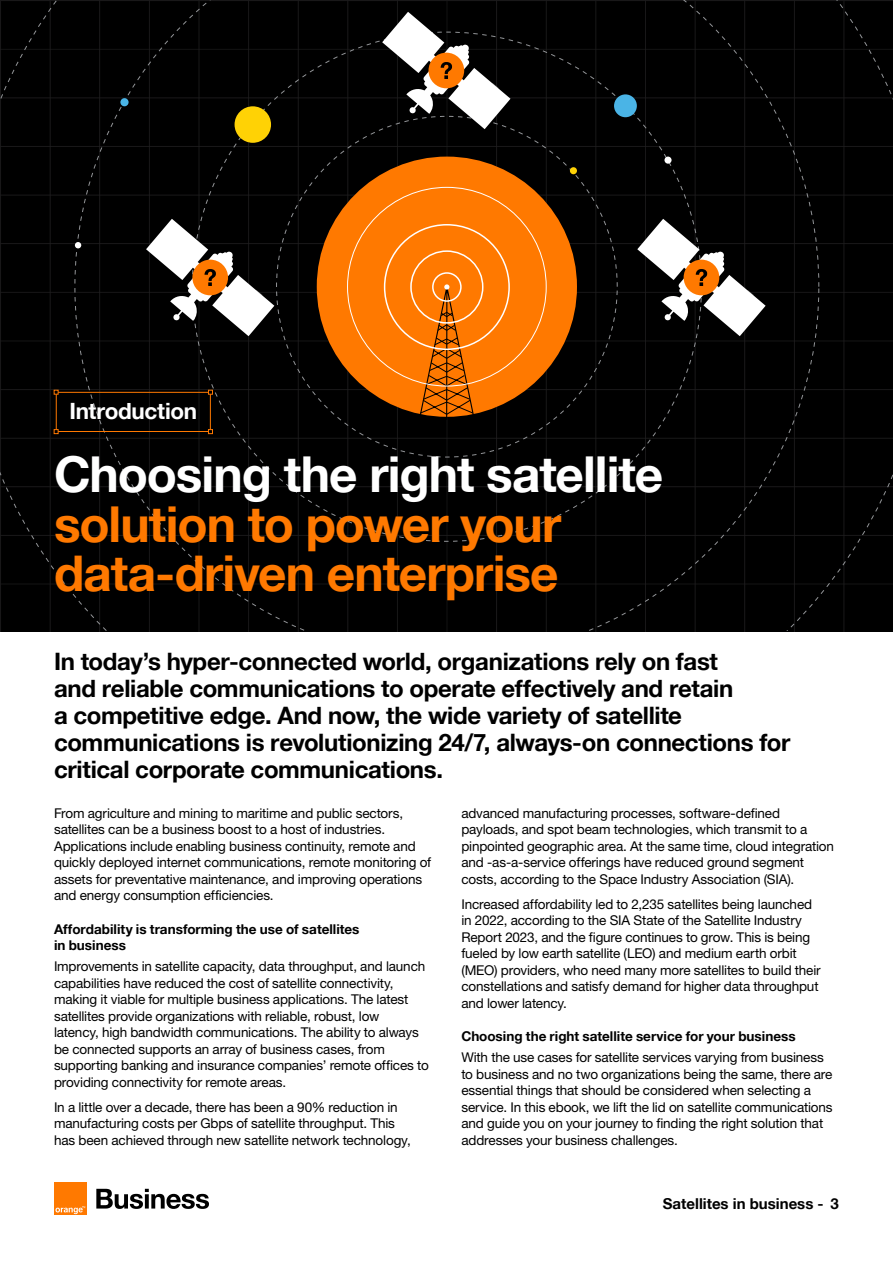
<style>
.page{position:relative;width:893px;height:1263px;background:#fff}
.page>*{position:absolute;margin:0;border:0;box-sizing:border-box;transform-origin:0 0}
.t1{font:700 49.5px/49.5px "Helvetica 75";letter-spacing:-.02em;color:#ff7900}
.t2{font:700 49.5px "Helvetica 75";letter-spacing:-.02em;color:#fff}
.t3{font:700 24px/27px "Helvetica 75";letter-spacing:-.015em;color:#000}
.t4{font:700 22.5px "Helvetica 75";letter-spacing:-.015em;color:#fff}
.t5{font:700 15px "Helvetica 75";color:#000}
.t6{font:13.5px/16.5px "Helvetica Neue";letter-spacing:-.01em;color:#000}
.t7{font:700 13.5px/16.5px "Helvetica 75";color:#000}
</style>
<div class="page">
<svg style="left:96px;top:1189px;width:113px;height:20px"></svg>
<div style="left:54px;top:1182px;width:32px;height:33px;background:#ff7900"></div>
<svg style="left:55px;top:1206px;width:30px;height:8px"></svg>
<div style="left:1px;top:1px;width:892px;height:630px;background:#000"></div>
<div style="left:614px;top:94px;width:23px;height:23px;background:#4ab4e6;border-radius:50%"></div>
<div style="left:235px;top:106px;width:36px;height:37px;background:#ffd205;border-radius:50%"></div>
<div style="left:570px;top:167px;width:7px;height:7px;background:#ffd205;border-radius:50%"></div>
<div style="left:664px;top:157px;width:8px;height:7px;background:#fff;border-radius:50%"></div>
<svg style="left:75px;top:242px;width:6px;height:6px"></svg>
<div style="left:120px;top:98px;width:9px;height:8px;background:#4ab4e6;border-radius:50%"></div>
<div style="left:317px;top:157px;width:260px;height:260px;background:#ff7900;border-radius:50%"></div>
<svg style="left:419px;top:281px;width:56px;height:139px"></svg>
<div style="left:432px;top:272px;width:30px;height:30px;border:2px solid #fff;border-radius:50%"></div>
<div style="left:410px;top:250px;width:73px;height:74px;border:2px solid #fff;border-radius:50%"></div>
<div style="left:384px;top:224px;width:126px;height:126px;border:2px solid #fff;border-radius:50%"></div>
<svg style="left:146px;top:219px;width:128px;height:117px"></svg>
<svg style="left:637px;top:219px;width:128px;height:117px"></svg>
<svg style="left:382px;top:12px;width:128px;height:117px"></svg>
<div style="left:56px;top:392px;width:154px;height:40px;border:1px solid #ff7900"></div>
<svg style="left:54px;top:429px;width:4px;height:5px"></svg>
<svg style="left:208px;top:390px;width:5px;height:4px"></svg>
<svg style="left:54px;top:390px;width:4px;height:4px"></svg>
<svg style="left:208px;top:429px;width:5px;height:5px"></svg>
<h3 class="t4" style="left:69px;top:397px;width:129px">Introduction</h3>
<h1 class="t2" style="left:54px;top:444px;width:611px">Choosing the right satellite</h1>
<h1 class="t1" style="left:54px;top:498px;width:509px">solution to power your data-driven enterprise</h1>
<p class="t3" style="left:54px;top:647px;width:738px">In today’s hyper-connected world, organizations rely on fast<br>and reliable communications to operate effectively and retain<br>a competitive edge. And now, the wide variety of satellite communications is revolutionizing 24/7, always-on connections for critical corporate communications.</p>
<p class="t6" style="left:461px;top:805px;width:374px">advanced manufacturing processes, software-defined payloads, and spot beam technologies, which transmit to a pinpointed geographic area. At the same time, cloud integration and -as-a-service offerings have reduced ground segment costs, according to the Space Industry Association (SIA).</p>
<p class="t6" style="left:461px;top:896px;width:361px">Increased affordability led to 2,235 satellites being launched in 2022, according to the SIA State of the Satellite Industry Report 2023, and the figure continues to grow. This is being fueled by low earth satellite (LEO) and medium earth orbit (MEO) providers, who need many more satellites to build their constellations and satisfy demand for higher data throughput and lower latency.</p>
<p class="t7" style="left:461px;top:1028px;width:336px">Choosing the right satellite service for your business</p>
<p class="t6" style="left:461px;top:1049px;width:373px">With the use cases for satellite services varying from business to business and no two organizations being the same, there are essential things that should be considered when selecting a service. In this ebook, we lift the lid on satellite communications and guide you on your journey to finding the right solution that addresses your business challenges.</p>
<p class="t6" style="left:54px;top:805px;width:379px">From agriculture and mining to maritime and public sectors, satellites can be a business boost to a host of industries.<br>Applications include enabling business continuity, remote and quickly deployed internet communications, remote monitoring of assets for preventative maintenance, and improving operations and energy consumption efficiencies.</p>
<p class="t7" style="left:54px;top:920px;width:307px">Affordability is transforming the use of satellites in business</p>
<p class="t6" style="left:54px;top:958px;width:376px">Improvements in satellite capacity, data throughput, and launch capabilities have reduced the cost of satellite connectivity, making it viable for multiple business applications. The latest satellites provide organizations with reliable, robust, low<br>latency, high bandwidth communications. The ability to always be connected supports an array of business cases, from supporting banking and insurance companies’ remote offices to providing connectivity for remote areas.</p>
<p class="t6" style="left:54px;top:1098px;width:358px">In a little over a decade, there has been a 90% reduction in manufacturing costs per Gbps of satellite throughput. This has been achieved through new satellite network technology,</p>
<p class="t5" style="left:663px;top:1194px;width:178px">Satellites in business - 3</p>
</div>
